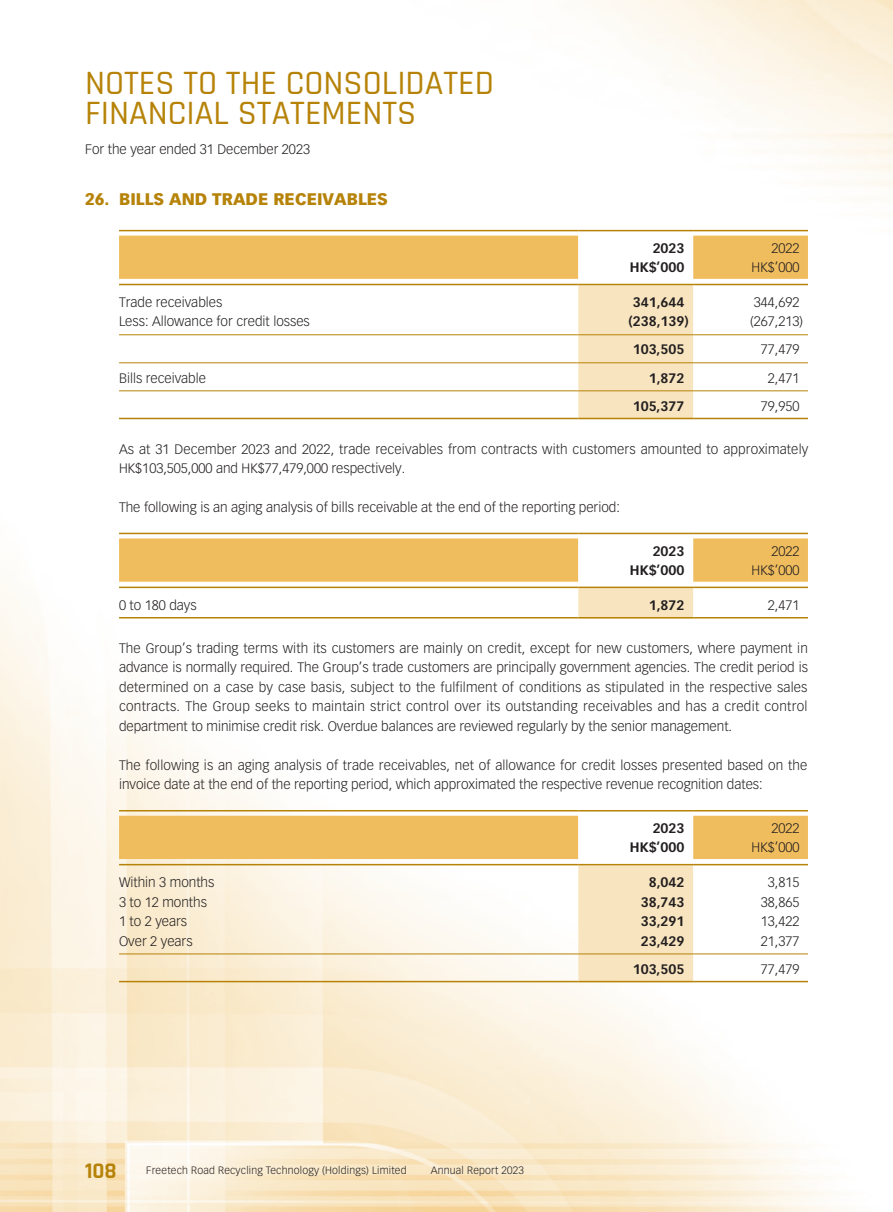
<style>
.page{position:relative;width:893px;height:1212px;background:#fff}
.page>*{position:absolute;margin:0;border:0;box-sizing:border-box;transform-origin:0 0}
.t1{font:500 34.5px/30px "Rajdhani";color:#b68308}
.t2{font:700 22.5px "Rajdhani";color:#b68308}
._01_H1{font:900 16.5px "Vectora LT Std";color:#b68308}
._00_txt{font:300 13.5px/19.5px "Vectora LT Std";color:#231f20}
._50_Table_txt{font:300 13.5px "Vectora LT Std";color:#231f20}
._50_Table_txt-2{font:700 13.5px "Vectora LT Std";color:#231f20}
.t3{font:300 10.5px "Vectora LT Std";letter-spacing:.02em;color:#231f20}
</style>
<div class="page">
<img style="left:0;top:0;width:893px;height:1212px">
<svg style="left:119px;top:236px;width:689px;height:43px"></svg>
<div style="left:578px;top:285px;width:115px;height:133px;background:#f8e5c0"></div>
<hr style="left:119px;top:230px;width:459px;height:1px;background:#b68308">
<hr style="left:578px;top:230px;width:115px;height:1px;background:#b68308">
<hr style="left:693px;top:230px;width:115px;height:1px;background:#b68308">
<hr style="left:119px;top:284px;width:459px;height:1px;background:#b68308">
<hr style="left:578px;top:284px;width:115px;height:1px;background:#b68308">
<hr style="left:693px;top:284px;width:115px;height:1px;background:#b68308">
<hr style="left:119px;top:334px;width:459px;height:1px;background:#b68308">
<hr style="left:578px;top:334px;width:115px;height:1px;background:#b68308">
<hr style="left:693px;top:334px;width:115px;height:1px;background:#b68308">
<hr style="left:119px;top:362px;width:459px;height:1px;background:#b68308">
<hr style="left:578px;top:362px;width:115px;height:1px;background:#b68308">
<hr style="left:693px;top:362px;width:115px;height:1px;background:#b68308">
<hr style="left:119px;top:390px;width:459px;height:1px;background:#b68308">
<hr style="left:578px;top:390px;width:115px;height:1px;background:#b68308">
<hr style="left:693px;top:390px;width:115px;height:1px;background:#b68308">
<hr style="left:119px;top:418px;width:459px;height:1px;background:#b68308">
<hr style="left:578px;top:418px;width:115px;height:1px;background:#b68308">
<hr style="left:693px;top:418px;width:115px;height:1px;background:#b68308">
<svg style="left:119px;top:538px;width:689px;height:44px"></svg>
<div style="left:578px;top:588px;width:115px;height:29px;background:#f8e5c0"></div>
<hr style="left:119px;top:533px;width:459px;height:1px;background:#b68308">
<hr style="left:578px;top:533px;width:115px;height:1px;background:#b68308">
<hr style="left:693px;top:533px;width:115px;height:1px;background:#b68308">
<hr style="left:119px;top:587px;width:459px;height:1px;background:#b68308">
<hr style="left:578px;top:587px;width:115px;height:1px;background:#b68308">
<hr style="left:693px;top:587px;width:115px;height:1px;background:#b68308">
<hr style="left:119px;top:617px;width:459px;height:1px;background:#b68308">
<hr style="left:578px;top:617px;width:115px;height:1px;background:#b68308">
<hr style="left:693px;top:617px;width:115px;height:1px;background:#b68308">
<svg style="left:119px;top:816px;width:689px;height:43px"></svg>
<div style="left:578px;top:865px;width:115px;height:116px;background:#f8e5c0"></div>
<hr style="left:119px;top:810px;width:459px;height:1px;background:#b68308">
<hr style="left:578px;top:810px;width:115px;height:1px;background:#b68308">
<hr style="left:693px;top:810px;width:115px;height:1px;background:#b68308">
<hr style="left:119px;top:864px;width:459px;height:1px;background:#b68308">
<hr style="left:578px;top:864px;width:115px;height:1px;background:#b68308">
<hr style="left:693px;top:864px;width:115px;height:1px;background:#b68308">
<hr style="left:119px;top:953px;width:459px;height:1px;background:#b68308">
<hr style="left:578px;top:953px;width:115px;height:1px;background:#b68308">
<hr style="left:693px;top:953px;width:115px;height:1px;background:#b68308">
<hr style="left:119px;top:981px;width:459px;height:1px;background:#b68308">
<hr style="left:578px;top:981px;width:115px;height:1px;background:#b68308">
<hr style="left:693px;top:981px;width:115px;height:1px;background:#b68308">
<h1 class="t1" style="left:85px;top:69px;width:410px">NOTES TO THE CONSOLIDATED<br>FINANCIAL STATEMENTS</h1>
<p class="_00_txt" style="left:85px;top:139px;width:226px">For the year ended 31 December 2023</p>
<p class="_01_H1" style="left:85px;top:189px;width:304px">26. BILLS AND TRADE RECEIVABLES</p>
<p class="_50_Table_txt-2" style="left:653px;top:240px;width:33px">2023</p>
<p class="_50_Table_txt" style="left:771px;top:240px;width:30px">2022</p>
<p class="_50_Table_txt-2" style="left:630px;top:259px;width:56px">HK$’000</p>
<p class="_50_Table_txt" style="left:752px;top:260px;width:49px">HK$’000</p>
<p class="_50_Table_txt" style="left:119px;top:294px;width:105px">Trade receivables</p>
<p class="_50_Table_txt-2" style="left:633px;top:294px;width:53px">341,644</p>
<p class="_50_Table_txt" style="left:754px;top:294px;width:47px">344,692</p>
<p class="_50_Table_txt" style="left:119px;top:314px;width:192px">Less: Allowance for credit losses</p>
<p class="_50_Table_txt-2" style="left:628px;top:313px;width:62px">(238,139)</p>
<p class="_50_Table_txt" style="left:750px;top:314px;width:54px">(267,213)</p>
<p class="_50_Table_txt-2" style="left:633px;top:341px;width:53px">103,505</p>
<p class="_50_Table_txt" style="left:761px;top:342px;width:40px">77,479</p>
<p class="_50_Table_txt" style="left:119px;top:370px;width:89px">Bills receivable</p>
<p class="_50_Table_txt-2" style="left:649px;top:369px;width:37px">1,872</p>
<p class="_50_Table_txt" style="left:768px;top:370px;width:33px">2,471</p>
<p class="_50_Table_txt-2" style="left:633px;top:397px;width:53px">105,377</p>
<p class="_50_Table_txt" style="left:761px;top:398px;width:40px">79,950</p>
<p class="_00_txt" style="left:119px;top:439px;width:691px">As at 31 December 2023 and 2022, trade receivables from contracts with customers amounted to approximately<br>HK$103,505,000 and HK$77,479,000 respectively.</p>
<p class="_00_txt" style="left:119px;top:498px;width:502px">The following is an aging analysis of bills receivable at the end of the reporting period:</p>
<p class="_50_Table_txt-2" style="left:653px;top:543px;width:33px">2023</p>
<p class="_50_Table_txt" style="left:771px;top:543px;width:30px">2022</p>
<p class="_50_Table_txt-2" style="left:630px;top:562px;width:56px">HK$’000</p>
<p class="_50_Table_txt" style="left:752px;top:562px;width:49px">HK$’000</p>
<p class="_50_Table_txt" style="left:119px;top:597px;width:79px">0 to 180 days</p>
<p class="_50_Table_txt-2" style="left:649px;top:597px;width:37px">1,872</p>
<p class="_50_Table_txt" style="left:768px;top:597px;width:33px">2,471</p>
<p class="_00_txt" style="left:119px;top:638px;width:690px;text-align:justify">The Group’s trading terms with its customers are mainly on credit, except for new customers, where payment in advance is normally required. The Group’s trade customers are principally government agencies. The credit period is determined on a case by case basis, subject to the fulfilment of conditions as stipulated in the respective sales contracts. The Group seeks to maintain strict control over its outstanding receivables and has a credit control department to minimise credit risk. Overdue balances are reviewed regularly by the senior management.</p>
<p class="_00_txt" style="left:119px;top:755px;width:690px">The following is an aging analysis of trade receivables, net of allowance for credit losses presented based on the invoice date at the end of the reporting period, which approximated the respective revenue recognition dates:</p>
<p class="_50_Table_txt-2" style="left:653px;top:820px;width:33px">2023</p>
<p class="_50_Table_txt" style="left:771px;top:820px;width:30px">2022</p>
<p class="_50_Table_txt-2" style="left:630px;top:839px;width:56px">HK$’000</p>
<p class="_50_Table_txt" style="left:752px;top:840px;width:49px">HK$’000</p>
<p class="_50_Table_txt" style="left:119px;top:874px;width:97px">Within 3 months</p>
<p class="_50_Table_txt-2" style="left:649px;top:874px;width:37px">8,042</p>
<p class="_50_Table_txt" style="left:768px;top:874px;width:33px">3,815</p>
<p class="_50_Table_txt" style="left:119px;top:894px;width:89px">3 to 12 months</p>
<p class="_50_Table_txt-2" style="left:641px;top:893px;width:45px">38,743</p>
<p class="_50_Table_txt" style="left:761px;top:894px;width:40px">38,865</p>
<p class="_50_Table_txt" style="left:119px;top:913px;width:70px">1 to 2 years</p>
<p class="_50_Table_txt-2" style="left:641px;top:913px;width:45px">33,291</p>
<p class="_50_Table_txt" style="left:761px;top:913px;width:40px">13,422</p>
<p class="_50_Table_txt" style="left:119px;top:933px;width:75px">Over 2 years</p>
<p class="_50_Table_txt-2" style="left:641px;top:932px;width:45px">23,429</p>
<p class="_50_Table_txt" style="left:761px;top:933px;width:40px">21,377</p>
<p class="_50_Table_txt-2" style="left:633px;top:960px;width:53px">103,505</p>
<p class="_50_Table_txt" style="left:761px;top:961px;width:40px">77,479</p>
<h2 class="t2" style="left:85px;top:1157px;width:33px">108</h2>
<p class="t3" style="left:146px;top:1164px;width:262px">Freetech Road Recycling Technology (Holdings) Limited</p>
<p class="t3" style="left:431px;top:1164px;width:95px">Annual Report 2023</p>
</div>
